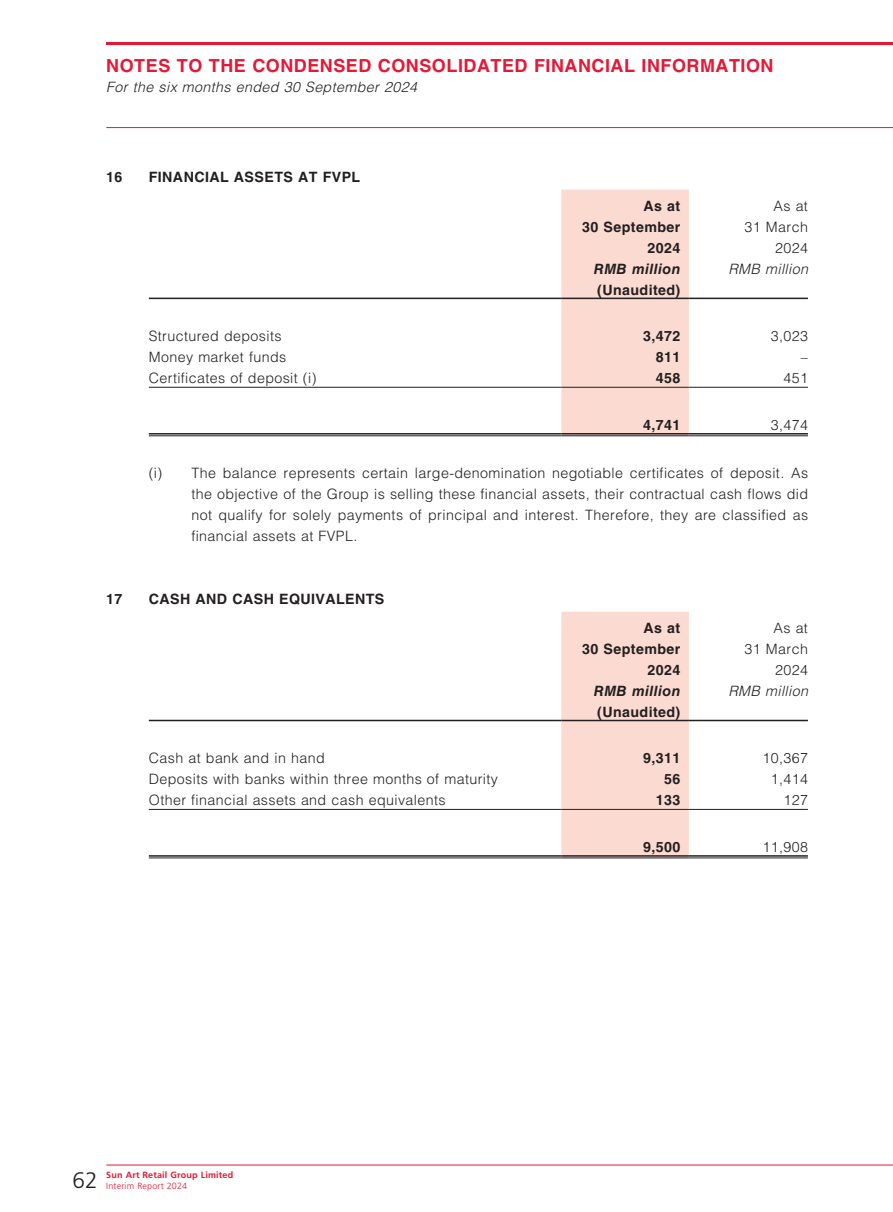
<style>
.page{position:relative;width:893px;height:1212px;background:#fff}
.page>*{position:absolute;margin:0;border:0;box-sizing:border-box;transform-origin:0 0}
.t1{font:300 22.5px "Frutiger LT Std";color:#231f20}
.t2{font:700 18px "Helvetica LT Std";letter-spacing:.03em;color:#e51836}
.t3{font:300 14.25px/21px "Helvetica LT Std";letter-spacing:.03em;color:#231f20;text-align:right}
.t4{font:700 14.25px/21px "Helvetica LT Std";letter-spacing:.03em;color:#231f20;text-align:right}
.t5{font:italic 300 14.25px "Helvetica LT Std";letter-spacing:.03em;color:#231f20}
.t6{font:italic 700 14.25px "Helvetica LT Std";letter-spacing:.03em;color:#231f20}
.t7{font:700 9px "Frutiger LT Std";letter-spacing:.02em;color:#e51836}
.t8{font:300 9px "Frutiger LT Std";letter-spacing:.02em;color:#e51836}
</style>
<div class="page">
<hr style="left:106px;top:43px;width:787px;height:2px;background:#e51836">
<hr style="left:106px;top:127px;width:787px;height:1px;background:#e51836">
<hr style="left:106px;top:1164px;width:787px;height:1px;background:#e51836">
<div style="left:561px;top:190px;width:128px;height:245px;background:#fbdbd1"></div>
<hr style="left:149px;top:298px;width:412px;height:1px;background:#231f20">
<hr style="left:561px;top:298px;width:128px;height:1px;background:#231f20">
<hr style="left:689px;top:298px;width:119px;height:1px;background:#231f20">
<hr style="left:149px;top:387px;width:412px;height:1px;background:#231f20">
<hr style="left:561px;top:387px;width:128px;height:1px;background:#231f20">
<hr style="left:689px;top:387px;width:119px;height:1px;background:#231f20">
<hr style="left:149px;top:433px;width:412px;height:1px;background:#231f20">
<hr style="left:149px;top:435px;width:412px;height:1px;background:#231f20">
<hr style="left:561px;top:433px;width:128px;height:1px;background:#231f20">
<hr style="left:561px;top:435px;width:128px;height:1px;background:#231f20">
<hr style="left:689px;top:433px;width:119px;height:1px;background:#231f20">
<hr style="left:689px;top:435px;width:119px;height:1px;background:#231f20">
<div style="left:561px;top:612px;width:128px;height:246px;background:#fbdbd1"></div>
<hr style="left:149px;top:720px;width:412px;height:1px;background:#231f20">
<hr style="left:561px;top:720px;width:128px;height:1px;background:#231f20">
<hr style="left:689px;top:720px;width:119px;height:1px;background:#231f20">
<hr style="left:149px;top:809px;width:412px;height:1px;background:#231f20">
<hr style="left:561px;top:809px;width:128px;height:1px;background:#231f20">
<hr style="left:689px;top:809px;width:119px;height:1px;background:#231f20">
<hr style="left:149px;top:855px;width:412px;height:2px;background:#231f20">
<hr style="left:149px;top:858px;width:412px;height:1px;background:#231f20">
<hr style="left:561px;top:855px;width:128px;height:2px;background:#231f20">
<hr style="left:561px;top:858px;width:128px;height:1px;background:#231f20">
<hr style="left:689px;top:855px;width:119px;height:2px;background:#231f20">
<hr style="left:689px;top:858px;width:119px;height:1px;background:#231f20">
<p class="t2" style="left:106px;top:55px;width:669px">NOTES TO THE CONDENSED CONSOLIDATED FINANCIAL INFORMATION</p>
<p class="t5" style="left:106px;top:78px;width:312px">For the six months ended 30 September 2024</p>
<p class="t4" style="left:106px;top:166px;width:18px">16</p>
<p class="t4" style="left:149px;top:166px;width:213px">FINANCIAL ASSETS AT FVPL</p>
<p class="t4" style="left:582px;top:195px;width:100px">As at<br>30 September</p>
<p class="t3" style="left:745px;top:195px;width:65px">As at<br>31 March</p>
<p class="t4" style="left:647px;top:237px;width:34px">2024</p>
<p class="t3" style="left:775px;top:237px;width:34px">2024</p>
<p class="t6" style="left:594px;top:260px;width:88px">RMB million</p>
<p class="t5" style="left:728px;top:260px;width:81px">RMB million</p>
<p class="t4" style="left:597px;top:279px;width:85px">(Unaudited)</p>
<p class="t3" style="left:149px;top:325px;width:134px">Structured deposits</p>
<p class="t4" style="left:643px;top:325px;width:39px">3,472</p>
<p class="t3" style="left:771px;top:325px;width:39px">3,023</p>
<p class="t3" style="left:149px;top:346px;width:139px">Money market funds</p>
<p class="t4" style="left:656px;top:346px;width:26px">811</p>
<p class="t3" style="left:801px;top:346px;width:9px">–</p>
<p class="t3" style="left:149px;top:367px;width:169px">Certificates of deposit (i)</p>
<p class="t4" style="left:656px;top:367px;width:26px">458</p>
<p class="t3" style="left:783px;top:367px;width:26px">451</p>
<p class="t4" style="left:643px;top:414px;width:39px">4,741</p>
<p class="t3" style="left:771px;top:414px;width:39px">3,474</p>
<p class="t3" style="left:191px;top:462px;width:618px;text-align:justify;text-indent:-43px">(i) The balance represents certain large-denomination negotiable certificates of deposit. As the objective of the Group is selling these financial assets, their contractual cash flows did not qualify for solely payments of principal and interest. Therefore, they are classified as financial assets at FVPL.</p>
<p class="t4" style="left:106px;top:588px;width:18px">17</p>
<p class="t4" style="left:149px;top:588px;width:237px">CASH AND CASH EQUIVALENTS</p>
<p class="t4" style="left:582px;top:617px;width:100px">As at<br>30 September</p>
<p class="t3" style="left:745px;top:617px;width:65px">As at<br>31 March</p>
<p class="t4" style="left:647px;top:659px;width:34px">2024</p>
<p class="t3" style="left:775px;top:659px;width:34px">2024</p>
<p class="t6" style="left:594px;top:682px;width:88px">RMB million</p>
<p class="t5" style="left:728px;top:682px;width:81px">RMB million</p>
<p class="t4" style="left:597px;top:701px;width:85px">(Unaudited)</p>
<p class="t3" style="left:149px;top:747px;width:177px">Cash at bank and in hand</p>
<p class="t4" style="left:643px;top:747px;width:39px">9,311</p>
<p class="t3" style="left:762px;top:747px;width:47px">10,367</p>
<p class="t3" style="left:149px;top:768px;width:351px">Deposits with banks within three months of maturity</p>
<p class="t4" style="left:664px;top:768px;width:18px">56</p>
<p class="t3" style="left:771px;top:768px;width:39px">1,414</p>
<p class="t3" style="left:149px;top:789px;width:298px">Other financial assets and cash equivalents</p>
<p class="t4" style="left:656px;top:789px;width:26px">133</p>
<p class="t3" style="left:783px;top:789px;width:26px">127</p>
<p class="t4" style="left:643px;top:836px;width:39px">9,500</p>
<p class="t3" style="left:762px;top:836px;width:47px">11,908</p>
<h1 class="t1" style="left:72px;top:1167px;width:27px">62</h1>
<p class="t7" style="left:106px;top:1169px;width:128px">Sun Art Retail Group Limited</p>
<p class="t8" style="left:106px;top:1180px;width:82px">Interim Report 2024</p>
</div>
